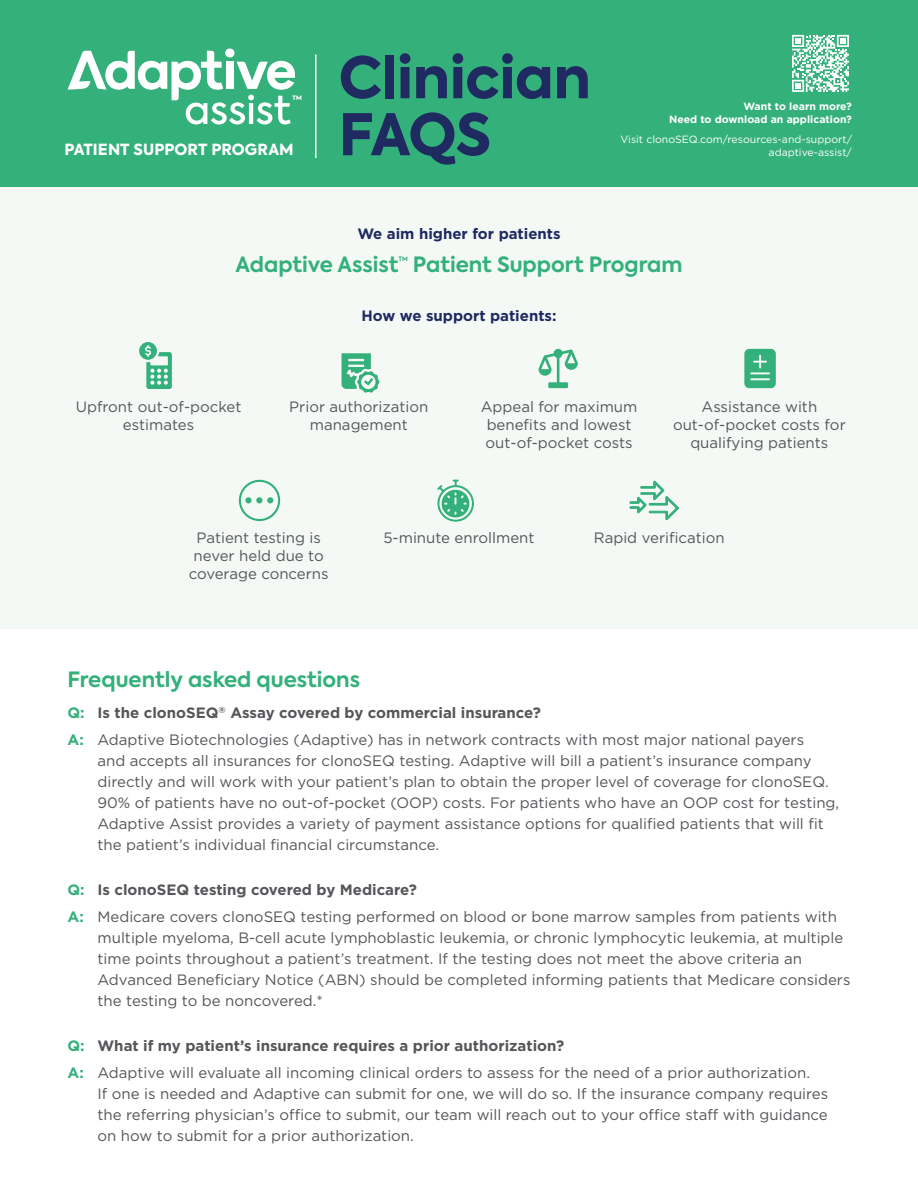
<style>
.page{position:relative;width:918px;height:1188px;background:#fff}
.page>*{position:absolute;margin:0;border:0;box-sizing:border-box;transform-origin:0 0}
.Section_Title{font:800 57px "Axiforma";letter-spacing:-.005em;color:#1f2b60}
.Header_4{font:700 21px "Axiforma";color:#34b07b}
.Section_Title-2{font:800 15.3px "Axiforma";letter-spacing:.005em;color:#fff}
.Header_4-2{font:15px/21px "Gotham";color:#55565a;text-align:center}
.Header_4-3{font:700 15px "Gotham";color:#55565a}
.Header_4-4{font:700 15px "Gotham";color:#1f2b60}
.t1{font:10.5px/13.5px "Gotham";color:#fff;text-align:right}
.t2{font:700 10.5px "Gotham";color:#fff}
.Header_4-5{font:700 6.15px "Axiforma";color:#34b07b}
.s1{color:#34b07b}
.s2{font-weight:700;color:#34b07b}
</style>
<div class="page">
<div style="left:0;top:134px;width:918px;height:495px;background:#f4f9f6"></div>
<div style="left:0;top:0;width:918px;height:187px;background:#34b07b"></div>
<svg style="left:744px;top:349px;width:32px;height:39px"></svg>
<svg style="left:342px;top:353px;width:38px;height:40px"></svg>
<svg style="left:538px;top:349px;width:40px;height:39px"></svg>
<svg style="left:139px;top:342px;width:33px;height:47px"></svg>
<svg style="left:225px;top:48px;width:10px;height:10px"></svg>
<svg style="left:68px;top:51px;width:233px;height:73px"></svg>
<hr style="left:315px;top:54px;width:1px;height:104px;background:#fff">
<svg style="left:792px;top:35px;width:57px;height:57px"></svg>
<svg style="left:238px;top:479px;width:43px;height:43px"></svg>
<div style="left:245px;top:497px;width:7px;height:6px;background:#34b07b;border-radius:50%"></div>
<svg style="left:629px;top:481px;width:50px;height:39px"></svg>
<svg style="left:438px;top:480px;width:36px;height:41px"></svg>
<p class="Section_Title-2" style="left:64px;top:139px;width:231px">PATIENT SUPPORT PROGRAM</p>
<p class="Section_Title" style="left:339px;top:38px;width:254px">Clinician</p>
<p class="Section_Title" style="left:339px;top:95px;width:154px">FAQS</p>
<p class="t2" style="left:744px;top:100px;width:110px">Want to learn more?</p>
<p class="t2" style="left:669px;top:113px;width:184px">Need to download an application?</p>
<p class="t1" style="left:621px;top:132px;width:233px">Visit clonoSEQ.com/resources-and-support/ adaptive-assist/</p>
<p class="Header_4-4" style="left:357px;top:225px;width:205px">We aim higher for patients</p>
<p class="Header_4" style="left:236px;top:250px;width:164px">Adaptive Assist</p>
<p class="Header_4-5" style="left:398px;top:254px;width:11px">TM</p>
<p class="Header_4" style="left:413px;top:250px;width:271px">Patient Support Program</p>
<p class="Header_4-4" style="left:361px;top:307px;width:197px">How we support patients:</p>
<p class="Header_4-2" style="left:76px;top:397px;width:167px;line-height:18px">Upfront out-of-pocket estimates</p>
<p class="Header_4-2" style="left:289px;top:397px;width:141px;line-height:18px">Prior authorization management</p>
<p class="Header_4-2" style="left:481px;top:397px;width:158px;line-height:18px">Appeal for maximum benefits and lowest out-of-pocket costs</p>
<p class="Header_4-2" style="left:673px;top:397px;width:174px;line-height:18px">Assistance with out-of-pocket costs for qualifying patients</p>
<p class="Header_4-2" style="left:189px;top:528px;width:141px;line-height:18px">Patient testing is never held due to coverage concerns</p>
<p class="Header_4-2" style="left:383px;top:526px;width:153px">5-minute enrollment</p>
<p class="Header_4-2" style="left:594px;top:526px;width:132px">Rapid verification</p>
<p class="Header_4" style="left:68px;top:665px;width:294px">Frequently asked questions</p>
<p class="Header_4-3" style="left:68px;top:704px;width:475px"><span class="s1">Q:</span> Is the clonoSEQ<sup>®</sup> Assay covered by commercial insurance?</p>
<p class="Header_4-2" style="left:98px;top:729px;width:743px;text-align:left;text-indent:-30px"><span class="s2">A:</span> Adaptive Biotechnologies (Adaptive) has in network contracts with most major national payers<br>and accepts all insurances for clonoSEQ testing. Adaptive will bill a patient’s insurance company directly and will work with your patient’s plan to obtain the proper level of coverage for clonoSEQ.<br>90% of patients have no out-of-pocket (OOP) costs. For patients who have an OOP cost for testing, Adaptive Assist provides a variety of payment assistance options for qualified patients that will fit the patient’s individual financial circumstance.</p>
<p class="Header_4-3" style="left:68px;top:881px;width:351px"><span class="s1">Q:</span> Is clonoSEQ testing covered by Medicare?</p>
<p class="Header_4-2" style="left:98px;top:906px;width:755px;text-align:left;text-indent:-30px"><span class="s2">A:</span> Medicare covers clonoSEQ testing performed on blood or bone marrow samples from patients with multiple myeloma, B-cell acute lymphoblastic leukemia, or chronic lymphocytic leukemia, at multiple time points throughout a patient’s treatment. If the testing does not meet the above criteria an Advanced Beneficiary Notice (ABN) should be completed informing patients that Medicare considers the testing to be noncovered.*</p>
<p class="Header_4-3" style="left:68px;top:1037px;width:498px"><span class="s1">Q:</span> What if my patient’s insurance requires a prior authorization?</p>
<p class="Header_4-2" style="left:98px;top:1062px;width:732px;text-align:left;text-indent:-30px"><span class="s2">A:</span> Adaptive will evaluate all incoming clinical orders to assess for the need of a prior authorization.<br>If one is needed and Adaptive can submit for one, we will do so. If the insurance company requires the referring physician’s office to submit, our team will reach out to your office staff with guidance on how to submit for a prior authorization.</p>
</div>
